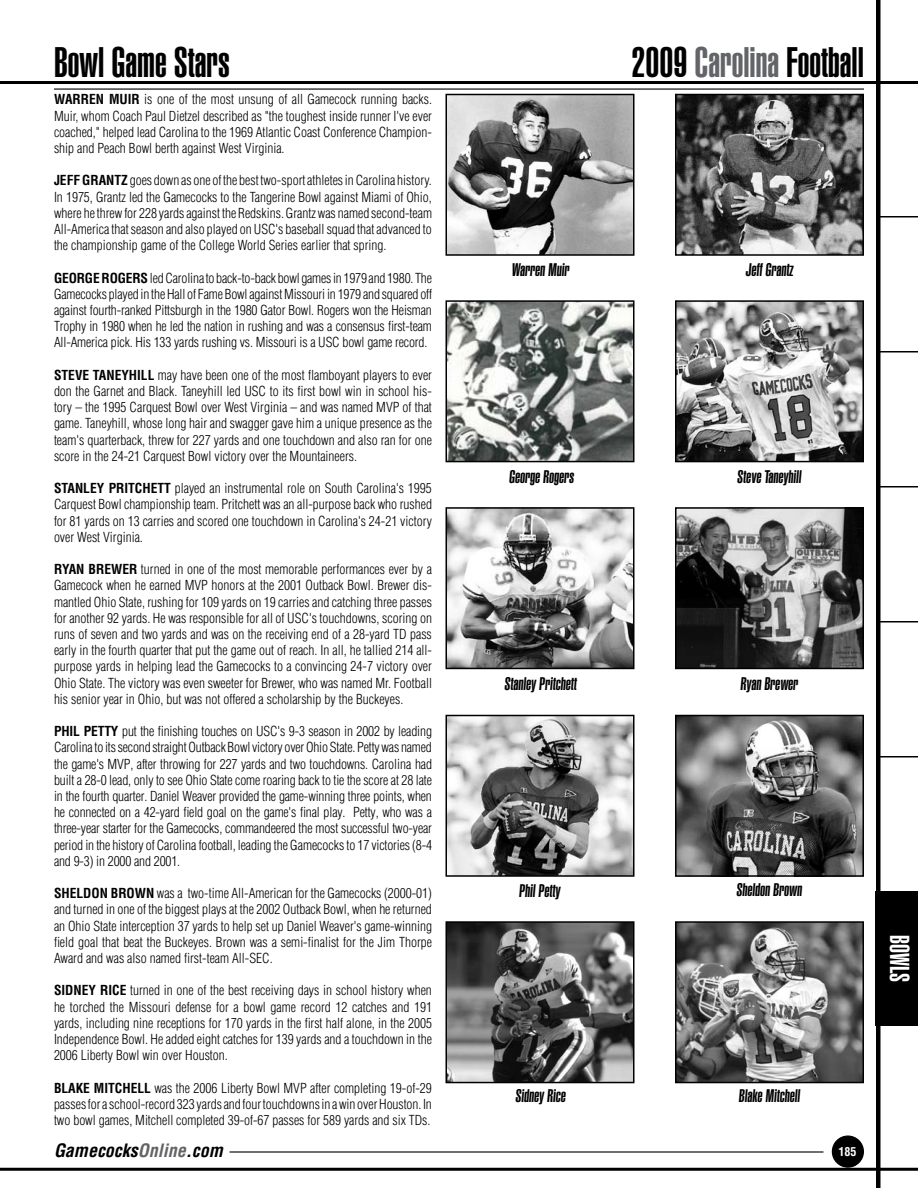
<style>
.page{position:relative;width:918px;height:1188px;background:#fff}
.page>*{position:absolute;margin:0;border:0;box-sizing:border-box;transform-origin:0 0}
.t1{font:900 extra-condensed 42px "Helvetica";color:#000}
.t2{font:900 extra-condensed 27px "Helvetica";color:#fff}
.t3{font:900 extra-condensed 18px "Helvetica";color:#000}
.t4{font:italic 700 condensed 18px "Helvetica";color:#000}
.t5{font:300 condensed 13.5px/16.2px "Helvetica";color:#000;text-align:justify}
.t6{font:700 condensed 13.5px "Helvetica";color:#000}
.t7{font:700 condensed 12px "Helvetica";color:#fff}
.s1{color:#636467}
.s2{font-weight:700}
</style>
<div class="page">
<hr style="left:876px;top:0;width:4px;height:1188px;background:#000">
<hr style="left:0;top:1168px;width:918px;height:3px;background:#000">
<div style="left:832px;top:1136px;width:31px;height:31px;background:#000;border-radius:50%"></div>
<div style="left:832px;top:1135px;width:32px;height:33px;border:1px solid #000;border-radius:50%"></div>
<hr style="left:878px;top:216px;width:40px;height:2px;background:#000">
<hr style="left:878px;top:351px;width:40px;height:1px;background:#000">
<hr style="left:878px;top:486px;width:40px;height:2px;background:#000">
<hr style="left:878px;top:621px;width:40px;height:1px;background:#000">
<hr style="left:878px;top:756px;width:40px;height:2px;background:#000">
<hr style="left:54px;top:88px;width:810px;height:2px;background:#000">
<hr style="left:0;top:81px;width:918px;height:3px;background:#000">
<div style="left:876px;top:891px;width:42px;height:135px;background:#000"></div>
<hr style="left:230px;top:1151px;width:594px;height:2px;background:#000">
<img style="left:449px;top:97px;width:182px;height:156px">
<div style="left:446px;top:94px;width:188px;height:162px;border:2px solid #000"></div>
<img style="left:449px;top:303px;width:182px;height:156px">
<div style="left:446px;top:300px;width:188px;height:162px;border:2px solid #000"></div>
<img style="left:449px;top:510px;width:182px;height:156px">
<div style="left:446px;top:507px;width:188px;height:162px;border:2px solid #000"></div>
<img style="left:449px;top:718px;width:182px;height:156px">
<div style="left:446px;top:715px;width:188px;height:162px;border:2px solid #000"></div>
<img style="left:449px;top:924px;width:182px;height:156px">
<div style="left:446px;top:921px;width:188px;height:162px;border:2px solid #000"></div>
<img style="left:678px;top:97px;width:183px;height:156px">
<div style="left:675px;top:94px;width:189px;height:162px;border:2px solid #000"></div>
<img style="left:678px;top:303px;width:183px;height:156px">
<div style="left:675px;top:300px;width:189px;height:162px;border:2px solid #000"></div>
<img style="left:678px;top:510px;width:183px;height:156px">
<div style="left:675px;top:507px;width:189px;height:162px;border:2px solid #000"></div>
<img style="left:678px;top:718px;width:183px;height:156px">
<div style="left:675px;top:715px;width:189px;height:162px;border:2px solid #000"></div>
<img style="left:678px;top:924px;width:183px;height:156px">
<div style="left:675px;top:921px;width:189px;height:162px;border:2px solid #000"></div>
<h1 class="t1" style="left:54px;top:38px;width:177px">Bowl Game Stars</h1>
<h1 class="t1" style="left:632px;top:38px;width:234px">2009 <span class="s1">Carolina</span> Football</h1>
<p class="t5" style="left:54px;top:91px;width:380px"><span class="s2">WARREN MUIR</span> is one of the most unsung of all Gamecock running backs.<br>Muir, whom Coach Paul Dietzel described as "the toughest inside runner I've ever coached," helped lead Carolina to the 1969 Atlantic Coast Conference Champion&shy;ship and Peach Bowl berth against West Virginia.</p>
<p class="t6" style="left:54px;top:172px;width:45px">JEFF GRANT</p>
<p class="t5" style="left:54px;top:172px;width:380px;text-indent:67px"><span class="s2">Z</span> goes down as one of the best two-sport athletes in Carolina history.<br>In 1975, Grantz led the Gamecocks to the Tangerine Bowl against Miami of Ohio, where he threw for 228 yards against the Redskins. Grantz was named second-team All-America that season and also played on USC's baseball squad that advanced to the championship game of the College World Series earlier that spring.</p>
<p class="t5" style="left:54px;top:270px;width:380px"><span class="s2">GEORG E ROG ERS</span> led Carolina to back-to-back bowl games in 1979 and 1980. The Gamecocks played in the Hall of Fame Bowl against Missouri in 1979 and squared off against fourth-ranked Pittsburgh in the 1980 Gator Bowl. Rogers won the Heisman Trophy in 1980 when he led the nation in rushing and was a consensus first-team All-America pick. His 133 yards rushing vs. Missouri is a USC bowl game record.</p>
<p class="t6" style="left:54px;top:367px;width:75px">STEVE TAN EYHILL</p>
<h3 class="t3" style="left:745px;top:259px;width:51px">Jeff Grantz</h3>
<h3 class="t3" style="left:512px;top:259px;width:61px">Warren Muir</h3>
<p class="t5" style="left:54px;top:367px;width:380px;text-indent:104px">may have been one of the most flamboyant players to ever don the Garnet and Black. Taneyhill led USC to its first bowl win in school his&shy;tory – the 1995 Carquest Bowl over West Virginia – and was named MVP of that game. Taneyhill, whose long hair and swagger gave him a unique presence as the team's quarterback, threw for 227 yards and one touchdown and also ran for one score in the 24-21 Carquest Bowl victory over the Mountaineers.</p>
<p class="t6" style="left:54px;top:480px;width:16px">STANL</p>
<p class="t6" style="left:90px;top:480px;width:34px">EY PRITCH</p>
<h3 class="t3" style="left:737px;top:466px;width:67px">Steve Taneyhill</h3>
<h3 class="t3" style="left:509px;top:466px;width:68px">George Rogers</h3>
<p class="t5" style="left:54px;top:480px;width:380px;text-indent:97px"><span class="s2">ETT</span> played an instrumental role on South Carolina's 1995<br>Carquest Bowl championship team. Pritchett was an all-purpose back who rushed for 81 yards on 13 carries and scored one touchdown in Carolina's 24-21 victory over West Virginia.</p>
<p class="t6" style="left:54px;top:561px;width:17px">RYAN</p>
<p class="t5" style="left:54px;top:561px;width:380px;text-indent:35px"><span class="s2">BREWER</span> turned in one of the most memorable performances ever by a Gamecock when he earned MVP honors at the 2001 Outback Bowl. Brewer dis&shy;mantled Ohio State, rushing for 109 yards on 19 carries and catching three passes for another 92 yards. He was responsible for all of USC's touchdowns, scoring on runs of seven and two yards and was on the receiving end of a 28-yard TD pass early in the fourth quarter that put the game out of reach. In all, he tallied 214 all&shy;purpose yards in helping lead the Gamecocks to a convincing 24-7 victory over Ohio State. The victory was even sweeter for Brewer, who was named Mr. Football his senior year in Ohio, but was not offered a scholarship by the Buckeyes.</p>
<p class="t6" style="left:54px;top:723px;width:52px">PHIL PETTY</p>
<h3 class="t3" style="left:504px;top:673px;width:76px">Stanley Pritchett</h3>
<h3 class="t3" style="left:740px;top:673px;width:61px">Ryan Brewer</h3>
<p class="t5" style="left:54px;top:723px;width:380px;text-indent:68px">put the finishing touches on USC's 9-3 season in 2002 by leading Carolina to its second straight Outback Bowl victory over Ohio State. Petty was named the game's MVP, after throwing for 227 yards and two touchdowns. Carolina had built a 28-0 lead, only to see Ohio State come roaring back to tie the score at 28 late in the fourth quarter. Daniel Weaver provided the game-winning three points, when he connected on a 42-yard field goal on the game's final play. Petty, who was a three-year starter for the Gamecocks, commandeered the most successful two-year period in the history of Carolina football, leading the Gamecocks to 17 victories (8-4 and 9-3) in 2000 and 2001.</p>
<p class="t6" style="left:54px;top:885px;width:31px">SHELDON</p>
<p class="t6" style="left:111px;top:885px;width:18px">BROWN</p>
<h3 class="t3" style="left:736px;top:880px;width:69px">Sheldon Brown</h3>
<h3 class="t3" style="left:519px;top:880px;width:45px">Phil Petty</h3>
<p class="t5" style="left:54px;top:885px;width:380px;text-indent:103px">was a two-time All-American for the Gamecocks (2000-01) and turned in one of the biggest plays at the 2002 Outback Bowl, when he returned an Ohio State interception 37 yards to help set up Daniel Weaver's game-winning field goal that beat the Buckeyes. Brown was a semi-finalist for the Jim Thorpe Award and was also named first-team All-SEC.</p>
<p class="t5" style="left:54px;top:982px;width:380px"><span class="s2">SIDNEY RICE</span> turned in one of the best receiving days in school history when he torched the Missouri defense for a bowl game record 12 catches and 191 yards, including nine receptions for 170 yards in the first half alone, in the 2005<br>Independence Bowl. He added eight catches for 139 yards and a touchdown in the 2006 Liberty Bowl win over Houston.</p>
<p class="t5" style="left:54px;top:1080px;width:379px"><span class="s2">BLAKE MITCHELL</span> was the 2006 Liberty Bowl MVP after completing 19-of-29 passes for a school-record 323 yards and four touchdowns in a win over Houston. In two bowl games, Mitchell completed 39-of-67 passes for 589 yards and six TDs.</p>
<h3 class="t3" style="left:515px;top:1086px;width:54px">Sidney Rice</h3>
<h3 class="t3" style="left:738px;top:1086px;width:65px">Blake Mitchell</h3>
<h3 class="t4" style="left:54px;top:1139px;width:170px">Gamecocks<span class="s1">Online</span>.com</h3>
<p class="t7" style="left:839px;top:1144px;width:19px">185</p>
<h2 class="t2" style="left:915px;top:935px;width:49px;rotate:90deg">bowls</h2>
</div>
